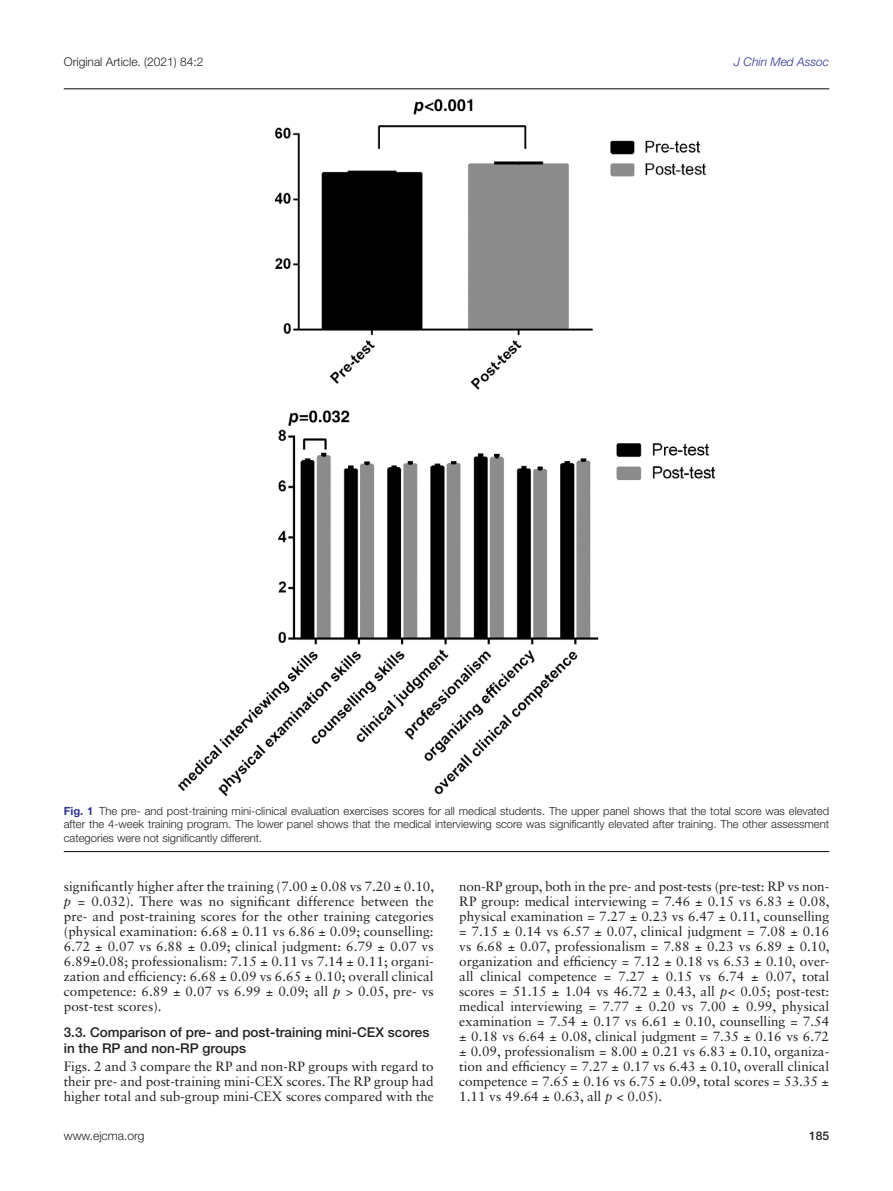
<style>
.page{position:relative;width:893px;height:1191px;background:#fff}
.page>*{position:absolute;margin:0;border:0;box-sizing:border-box;transform-origin:0 0}
.t1{font:13.5px/15px "Sabon LT Std";color:#231f20;text-align:justify}
.t2{font:500 13.5px/16.5px "Helvetica Neue LT Std";color:#231f20}
.t3{font:300 12px "Helvetica Neue LT Std";color:#231f20}
.t4{font:italic 300 12px "Helvetica Neue LT Std";color:#2e3092}
.t5{font:500 12px "Helvetica Neue LT Std";color:#231f20}
.t6{font:300 11.25px/13.5px "Helvetica Neue LT Std";color:#231f20;text-align:justify}
.s1{font-weight:700;color:#2e3092}
.s2{font-style:italic}
</style>
<div class="page">
<img style="left:177px;top:99px;width:539px;height:697px">
<hr style="left:64px;top:88px;width:765px;height:1px;background:#231f20">
<hr style="left:64px;top:851px;width:765px;height:1px;background:#231f20">
<p class="t3" style="left:64px;top:54px;width:141px">Original Article. (2021) 84:2</p>
<p class="t4" style="left:734px;top:54px;width:96px">J Chin Med Assoc</p>
<p class="t6" style="left:64px;top:804px;width:767px"><span class="s1">Fig. 1</span> The pre- and post-training mini-clinical evaluation exercises scores for all medical students. The upper panel shows that the total score was elevated after the 4-week training program. The lower panel shows that the medical interviewing score was significantly elevated after training. The other assessment categories were not significantly different.</p>
<p class="t1" style="left:64px;top:879px;width:372px">significantly higher after the training (7.00 ± 0.08 vs 7.20 ± 0.10, <span class="s2">p</span> = 0.032). There was no significant difference between the pre- and post-training scores for the other training categories (physical examination: 6.68 ± 0.11 vs 6.86 ± 0.09; counselling:<br>6.72 ± 0.07 vs 6.88 ± 0.09; clinical judgment: 6.79 ± 0.07 vs 6.89±0.08; professionalism: 7.15 ± 0.11 vs 7.14 ± 0.11; organi&shy;zation and efficiency: 6.68 ± 0.09 vs 6.65 ± 0.10; overall clinical competence: 6.89 ± 0.07 vs 6.99 ± 0.09; all <span class="s2">p</span> &gt; 0.05, pre- vs post-test scores).</p>
<p class="t2" style="left:64px;top:1023px;width:367px">3.3. Comparison of pre- and post-training mini-CEX scores in the RP and non-RP groups</p>
<p class="t1" style="left:64px;top:1059px;width:371px">Figs. 2 and 3 compare the RP and non-RP groups with regard to their pre- and post-training mini-CEX scores. The RP group had higher total and sub-group mini-CEX scores compared with the</p>
<p class="t1" style="left:459px;top:879px;width:372px">non-RP group, both in the pre- and post-tests (pre-test: RP vs non-RP group: medical interviewing = 7.46 ± 0.15 vs 6.83 ± 0.08, physical examination = 7.27 ± 0.23 vs 6.47 ± 0.11, counselling = 7.15 ± 0.14 vs 6.57 ± 0.07, clinical judgment = 7.08 ± 0.16 vs 6.68 ± 0.07, professionalism = 7.88 ± 0.23 vs 6.89 ± 0.10, organization and efficiency = 7.12 ± 0.18 vs 6.53 ± 0.10, over&shy;all clinical competence = 7.27 ± 0.15 vs 6.74 ± 0.07, total scores = 51.15 ± 1.04 vs 46.72 ± 0.43, all <span class="s2">p</span>&lt; 0.05; post-test: medical interviewing = 7.77 ± 0.20 vs 7.00 ± 0.99, physical examination = 7.54 ± 0.17 vs 6.61 ± 0.10, counselling = 7.54 ± 0.18 vs 6.64 ± 0.08, clinical judgment = 7.35 ± 0.16 vs 6.72 ± 0.09, professionalism = 8.00 ± 0.21 vs 6.83 ± 0.10, organiza&shy;tion and efficiency = 7.27 ± 0.17 vs 6.43 ± 0.10, overall clinical competence = 7.65 ± 0.16 vs 6.75 ± 0.09, total scores = 53.35 ± 1.11 vs 49.64 ± 0.63, all <span class="s2">p</span> &lt; 0.05).</p>
<p class="t3" style="left:64px;top:1128px;width:82px">www.ejcma.org</p>
<p class="t5" style="left:809px;top:1128px;width:22px">185</p>
</div>
